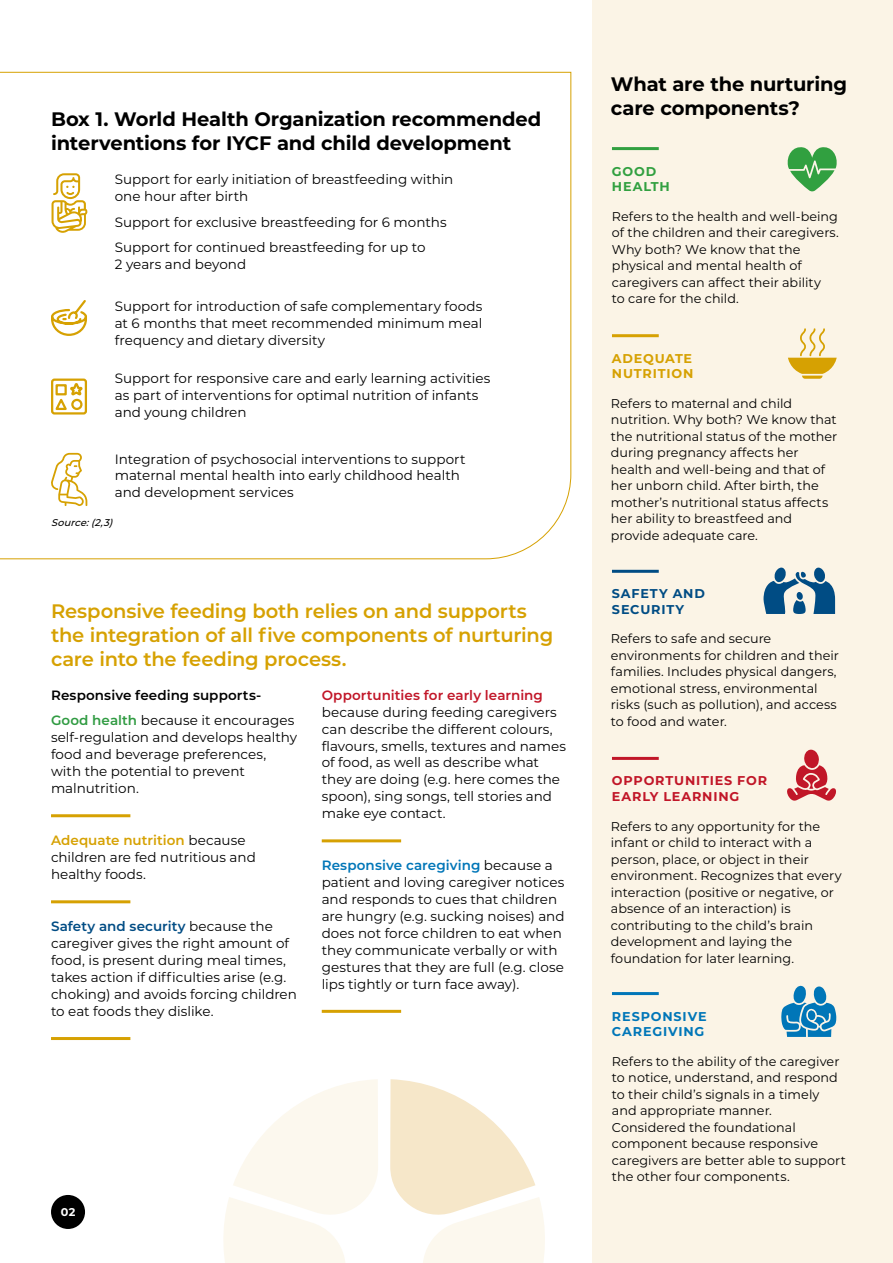
<style>
.page{position:relative;width:893px;height:1263px;background:#fff}
.page>*{position:absolute;margin:0;border:0;box-sizing:border-box;transform-origin:0 0}
.Box_Heading{font:700 19.5px/24px "Montserrat";letter-spacing:-.01em;color:#000}
.Intro_text{font:600 19.5px/24px "Montserrat";letter-spacing:-.01em;color:#d6a102}
.Body_copy{font:13.5px/16.8px "Montserrat";color:#000}
.t1{font:600 13.5px "Montserrat";letter-spacing:.01em;color:#000}
.t2{font:12.75px/16.5px "Montserrat";color:#000}
.t3{font:700 12.75px/15.8px "Montserrat";letter-spacing:.065em;color:#c11628}
.t4{font:700 12.75px/15.8px "Montserrat";letter-spacing:.065em;color:#0076b8}
.t5{font:700 12.75px/15.8px "Montserrat";letter-spacing:.06em;color:#d6a102}
.t6{font:700 12.75px/15.8px "Montserrat";letter-spacing:.065em;color:#004c84}
.t7{font:700 12.75px/15.8px "Montserrat";letter-spacing:.065em;color:#31a040}
.t8{font:700 11.25px "Montserrat";color:#fff}
.Credit{font:italic 500 9.75px "Montserrat";color:#000}
.s1{font-weight:600;color:#309b42}
.s2{font-weight:600;color:#c11628}
.s3{font-weight:600;color:#0076b8}
.s4{font-weight:600;color:#d6a102}
.s5{font-weight:600;color:#004c84}
</style>
<div class="page">
<svg style="left:390px;top:1079px;width:155px;height:184px"></svg>
<svg style="left:223px;top:1079px;width:155px;height:184px"></svg>
<svg style="left:0;top:72px;width:572px;height:488px"></svg>
<div style="left:592px;top:0;width:301px;height:1263px;background:#fbf4e6"></div>
<hr style="left:612px;top:147px;width:47px;height:3px;background:#31a040">
<hr style="left:612px;top:334px;width:47px;height:3px;background:#d6a102">
<hr style="left:612px;top:570px;width:47px;height:3px;background:#004c84">
<svg style="left:788px;top:147px;width:49px;height:45px"></svg>
<svg style="left:788px;top:328px;width:49px;height:51px"></svg>
<svg style="left:763px;top:568px;width:72px;height:46px"></svg>
<hr style="left:612px;top:757px;width:47px;height:3px;background:#c11628">
<hr style="left:612px;top:992px;width:47px;height:3px;background:#0076b8">
<svg style="left:787px;top:750px;width:49px;height:51px"></svg>
<svg style="left:781px;top:986px;width:55px;height:51px"></svg>
<div style="left:51px;top:1195px;width:34px;height:34px;background:#000;border-radius:50%"></div>
<svg style="left:52px;top:173px;width:35px;height:60px"></svg>
<svg style="left:50px;top:298px;width:38px;height:39px"></svg>
<svg style="left:51px;top:453px;width:36px;height:53px"></svg>
<svg style="left:50px;top:377px;width:38px;height:39px"></svg>
<hr style="left:51px;top:814px;width:79px;height:3px;background:#d6a102">
<hr style="left:51px;top:900px;width:79px;height:3px;background:#d6a102">
<hr style="left:51px;top:1037px;width:79px;height:3px;background:#d6a102">
<hr style="left:322px;top:839px;width:79px;height:3px;background:#d6a102">
<hr style="left:322px;top:1010px;width:79px;height:3px;background:#d6a102">
<p class="Box_Heading" style="left:51px;top:106px;width:492px">Box 1. World Health Organization recommended interventions for IYCF and child development</p>
<p class="Body_copy" style="left:115px;top:170px;width:340px">Support for early initiation of breastfeeding within one hour after birth</p>
<p class="Body_copy" style="left:115px;top:213px;width:333px">Support for exclusive breastfeeding for 6 months</p>
<p class="Body_copy" style="left:115px;top:238px;width:312px">Support for continued breastfeeding for up to<br>2 years and beyond</p>
<p class="Body_copy" style="left:115px;top:298px;width:369px;text-align:justify">Support for introduction of safe complementary foods at 6 months that meet recommended minimum meal frequency and dietary diversity</p>
<p class="Body_copy" style="left:115px;top:369px;width:377px">Support for responsive care and early learning activities as part of interventions for optimal nutrition of infants and young children</p>
<p class="Body_copy" style="left:115px;top:450px;width:352px">Integration of psychosocial interventions to support maternal mental health into early childhood health and development services</p>
<p class="Credit" style="left:51px;top:516px;width:66px">Source:(2,3)</p>
<p class="Intro_text" style="left:51px;top:598px;width:504px">Responsive feeding both relies on and supports the integration of all five components of nurturing care into the feeding process.</p>
<p class="t1" style="left:51px;top:686px;width:212px">Responsive feeding supports-</p>
<p class="Body_copy" style="left:51px;top:712px;width:248px"><span class="s1">Good health</span> because it encourages self-regulation and develops healthy food and beverage preferences, with the potential to prevent malnutrition.</p>
<p class="Body_copy" style="left:322px;top:686px;width:246px"><span class="s2">Opportunities for early learning </span>because during feeding caregivers can describe the different colours, flavours, smells, textures and names of food, as well as describe what they are doing (e.g. here comes the spoon), sing songs, tell stories and make eye contact.</p>
<p class="Body_copy" style="left:322px;top:857px;width:244px"><span class="s3">Responsive caregiving</span> because a patient and loving caregiver notices and responds to cues that children are hungry (e.g. sucking noises) and does not force children to eat when they communicate verbally or with gestures that they are full (e.g. close lips tightly or turn face away).</p>
<p class="Body_copy" style="left:51px;top:831px;width:206px"><span class="s4">Adequate nutrition</span> because children are fed nutritious and healthy foods.</p>
<p class="Body_copy" style="left:51px;top:918px;width:247px"><span class="s5">Safety and security</span> because the caregiver gives the right amount of food, is present during meal times, takes action if difficulties arise (e.g. choking) and avoids forcing children to eat foods they dislike.</p>
<p class="t8" style="left:61px;top:1204px;width:16px">02</p>
<p class="Box_Heading" style="left:611px;top:71px;width:238px">What are the nurturing care components?</p>
<p class="t7" style="left:612px;top:163px;width:59px">GOOD<br>HEALTH</p>
<p class="t2" style="left:612px;top:207px;width:228px">Refers to the health and well-being of the children and their caregivers.<br>Why both? We know that the physical and mental health of caregivers can affect their ability<br>to care for the child.</p>
<p class="t5" style="left:612px;top:350px;width:83px">ADEQUATE<br>NUTRITION</p>
<p class="t2" style="left:611px;top:395px;width:228px">Refers to maternal and child nutrition. Why both? We know that the nutritional status of the mother during pregnancy affects her health and well-being and that of her unborn child. After birth, the mother’s nutritional status affects her ability to breastfeed and provide adequate care.</p>
<p class="t6" style="left:612px;top:585px;width:95px">SAFETY AND<br>SECURITY</p>
<p class="t2" style="left:611px;top:630px;width:229px">Refers to safe and secure environments for children and their families. Includes physical dangers, emotional stress, environmental risks (such as pollution), and access to food and water.</p>
<p class="t3" style="left:612px;top:772px;width:157px">OPPORTUNITIES FOR<br>EARLY LEARNING</p>
<p class="t2" style="left:611px;top:817px;width:232px">Refers to any opportunity for the infant or child to interact with a person, place, or object in their environment. Recognizes that every interaction (positive or negative, or absence of an interaction) is contributing to the child’s brain development and laying the foundation for later learning.</p>
<p class="t4" style="left:612px;top:1007px;width:96px">RESPONSIVE<br>CAREGIVING</p>
<p class="t2" style="left:612px;top:1052px;width:235px">Refers to the ability of the caregiver to notice, understand, and respond to their child’s signals in a timely and appropriate manner.<br>Considered the foundational component because responsive caregivers are better able to support the other four components.</p>
</div>
